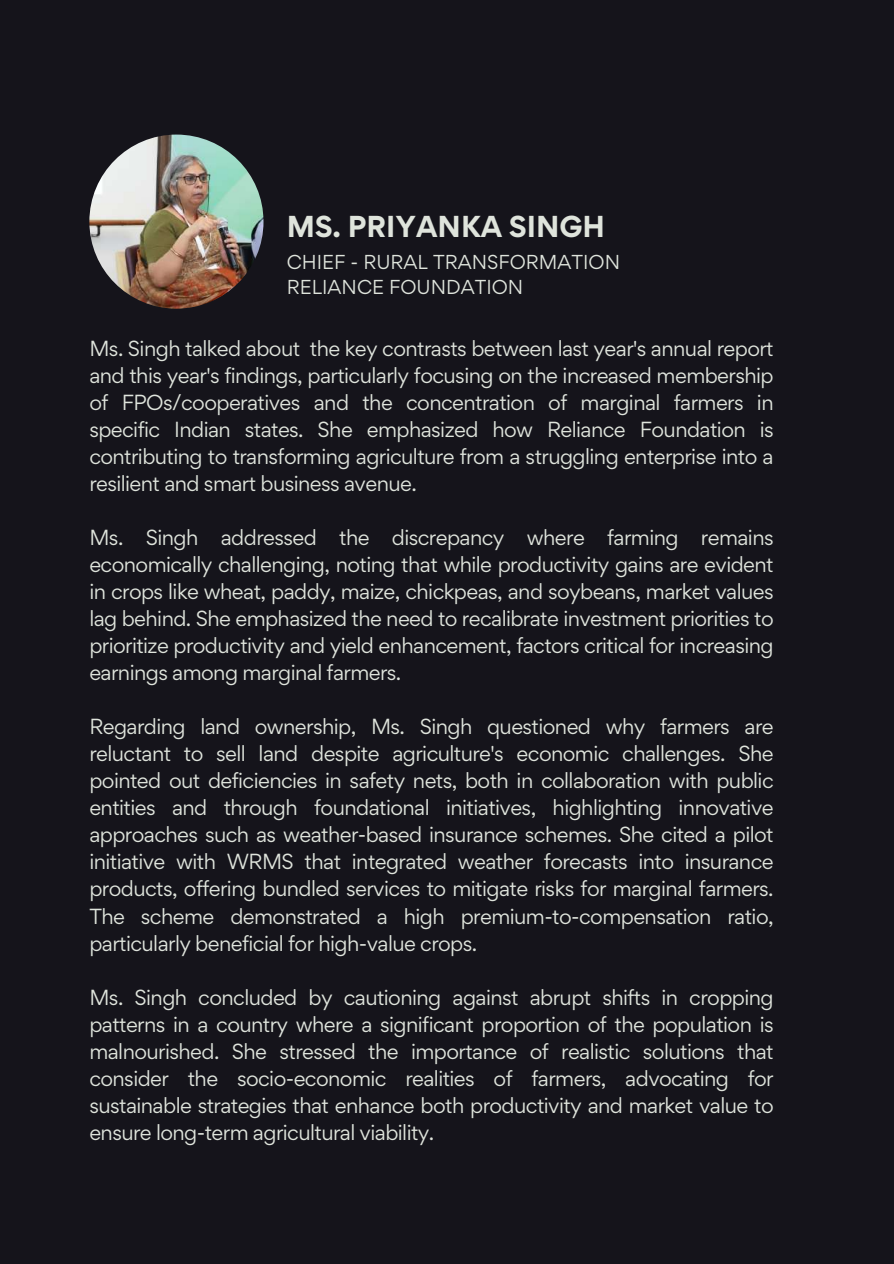
<style>
.page{position:relative;width:894px;height:1264px;background:#fff}
.page>*{position:absolute;margin:0;border:0;box-sizing:border-box;transform-origin:0 0}
.t1{font:700 27px "Gordita";color:#dfe4dc}
.t2{font:19.5px/27px "Gordita";letter-spacing:-.03em;color:#dfe4dc;text-align:justify}
.t3{font:18px/24.8px "Gordita";color:#dfe4dc}
</style>
<div class="page">
<div style="left:0;top:0;width:893px;height:1263px;background:#15141b"></div>
<img style="left:89px;top:135px;width:174px;height:174px;border-radius:50%">
<h1 class="t1" style="left:287px;top:208px;width:320px">MS. PRIYANKA SINGH</h1>
<p class="t3" style="left:287px;top:249px;width:335px">CHIEF - RURAL TRANSFORMATION<br>RELIANCE FOUNDATION</p>
<p class="t2" style="left:89px;top:335px;width:685px">Ms. Singh talked about the key contrasts between last year's annual report and this year's findings, particularly focusing on the increased membership of FPOs/cooperatives and the concentration of marginal farmers in specific Indian states. She emphasized how Reliance Foundation is contributing to transforming agriculture from a struggling enterprise into a resilient and smart business avenue.</p>
<p class="t2" style="left:89px;top:524px;width:685px">Ms. Singh addressed the discrepancy where farming remains economically challenging, noting that while productivity gains are evident in crops like wheat, paddy, maize, chickpeas, and soybeans, market values lag behind. She emphasized the need to recalibrate investment priorities to prioritize productivity and yield enhancement, factors critical for increasing earnings among marginal farmers.</p>
<p class="t2" style="left:89px;top:713px;width:685px">Regarding land ownership, Ms. Singh questioned why farmers are reluctant to sell land despite agriculture's economic challenges. She pointed out deficiencies in safety nets, both in collaboration with public entities and through foundational initiatives, highlighting innovative approaches such as weather-based insurance schemes. She cited a pilot initiative with WRMS that integrated weather forecasts into insurance products, offering bundled services to mitigate risks for marginal farmers.<br>The scheme demonstrated a high premium-to-compensation ratio, particularly beneficial for high-value crops.</p>
<p class="t2" style="left:89px;top:983px;width:685px">Ms. Singh concluded by cautioning against abrupt shifts in cropping patterns in a country where a significant proportion of the population is malnourished. She stressed the importance of realistic solutions that consider the socio-economic realities of farmers, advocating for sustainable strategies that enhance both productivity and market value to ensure long-term agricultural viability.</p>
</div>
